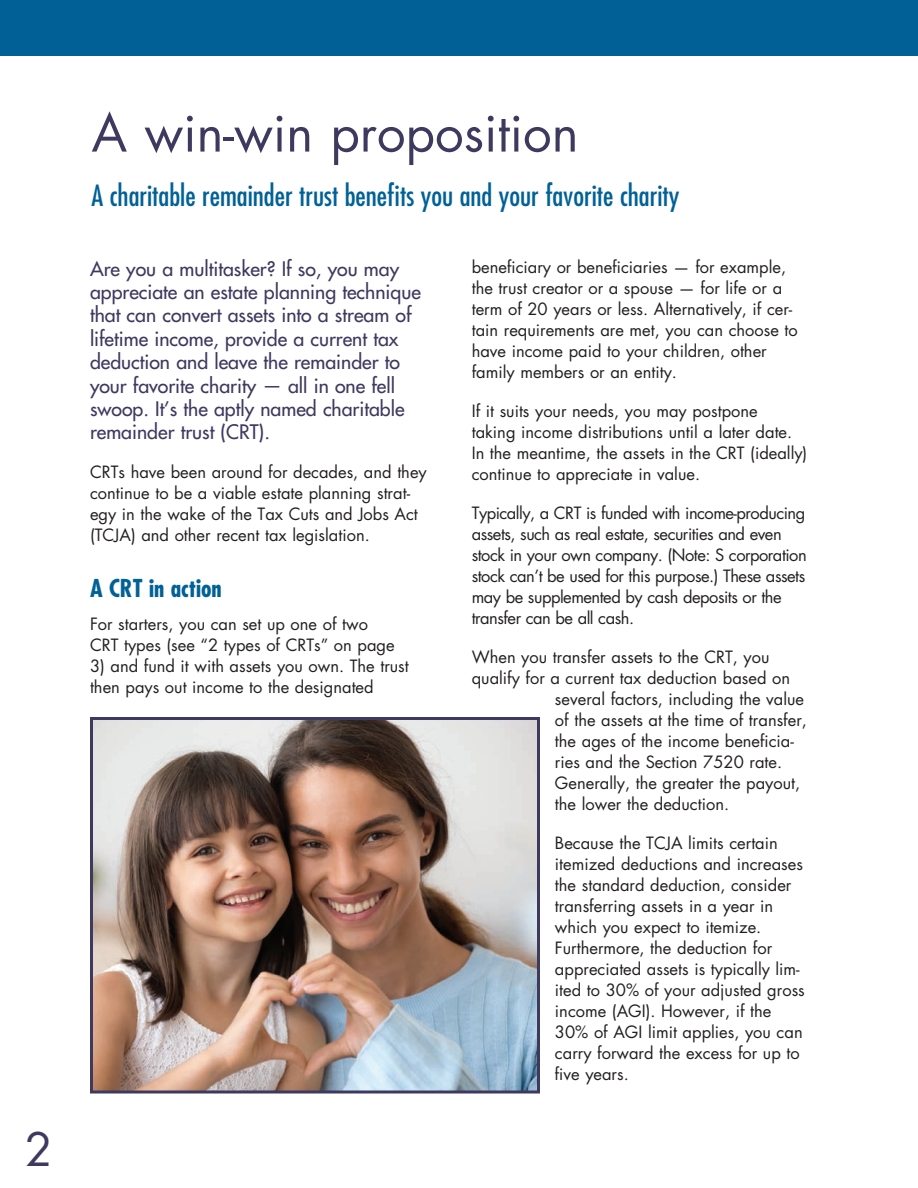
<style>
.page{position:relative;width:918px;height:1188px;background:#fff}
.page>*{position:absolute;margin:0;border:0;box-sizing:border-box;transform-origin:0 0}
.t1{font:51px "Futura Std";color:#3e395f}
.t2{font:45px "Futura Std";color:#3e395f}
.t3{font:condensed 28.5px "Futura Std";color:#016197}
.t4{font:700 condensed 24px "Futura Std";color:#016197}
.t5{font:500 19.5px/23.4px "Futura Std";color:#3e395f}
.t6{font:16.5px/21px "Futura Std";color:#231f20}
.t7{font:16.5px/21px "Futura Std";letter-spacing:-.03em;color:#231f20}
</style>
<div class="page">
<div style="left:0;top:0;width:918px;height:55px;background:#016197"></div>
<img style="left:94px;top:721px;width:442px;height:369px">
<div style="left:90px;top:717px;width:450px;height:377px;border:3px solid #3e395f"></div>
<h2 class="t2" style="left:25px;top:1120px;width:29px">2</h2>
<h1 class="t1" style="left:92px;top:100px;width:489px">A win-win proposition</h1>
<h3 class="t3" style="left:92px;top:178px;width:590px">A charitable remainder trust benefits you and your favorite charity</h3>
<p class="t5" style="left:90px;top:257px;width:332px">Are you a multitasker? If so, you may appreciate an estate planning technique that can convert assets into a stream of lifetime income, provide a current tax deduction and leave the remainder to your favorite charity — all in one fell swoop. It’s the aptly named charitable remainder trust (CRT).</p>
<p class="t6" style="left:90px;top:462px;width:338px">CRTs have been around for decades, and they continue to be a viable estate planning strat&shy;egy in the wake of the Tax Cuts and Jobs Act (TCJA) and other recent tax legislation.</p>
<h3 class="t4" style="left:90px;top:573px;width:133px">A CRT in action</h3>
<p class="t6" style="left:90px;top:614px;width:306px">For starters, you can set up one of two<br>CRT types (see “2 types of CRTs” on page</p>
<p class="t6" style="left:90px;top:656px;width:320px">3) and fund it with assets you own. The trust then pays out income to the designated</p>
<p class="t6" style="left:472px;top:257px;width:328px">beneficiary or beneficiaries — for example, the trust creator or a spouse — for life or a term of 20 years or less. Alternatively, if cer&shy;tain requirements are met, you can choose to have income paid to your children, other family members or an entity.</p>
<p class="t6" style="left:472px;top:401px;width:337px">If it suits your needs, you may postpone<br>taking income distributions until a later date.<br>In the meantime, the assets in the CRT (ideally) continue to appreciate in value.</p>
<p class="t7" style="left:472px;top:503px;width:337px">Typically, a CRT is funded with income-producing assets, such as real estate, securities and even stock in your own company. (Note: S corporation stock can’t be used for this purpose.) These assets may be supplemented by cash deposits or the transfer can be all cash.</p>
<p class="t6" style="left:472px;top:647px;width:299px">When you transfer assets to the CRT, you</p>
<p class="t6" style="left:472px;top:668px;width:320px">qualify for a current tax deduction based on</p>
<p class="t6" style="left:555px;top:689px;width:251px">several factors, including the value</p>
<p class="t6" style="left:555px;top:710px;width:254px">of the assets at the time of transfer,</p>
<p class="t6" style="left:555px;top:731px;width:240px">the ages of the income beneficia-</p>
<p class="t6" style="left:555px;top:752px;width:229px">ries and the Section 7520 rate.</p>
<p class="t6" style="left:555px;top:773px;width:247px">Generally, the greater the payout,</p>
<p class="t6" style="left:555px;top:794px;width:176px">the lower the deduction.</p>
<p class="t6" style="left:555px;top:833px;width:251px">Because the TCJA limits certain itemized deductions and increases the standard deduction, consider transferring assets in a year in which you expect to itemize.<br>Furthermore, the deduction for appreciated assets is typically lim&shy;ited to 30% of your adjusted gross income (AGI). However, if the<br>30% of AGI limit applies, you can carry forward the excess for up to five years.</p>
</div>
